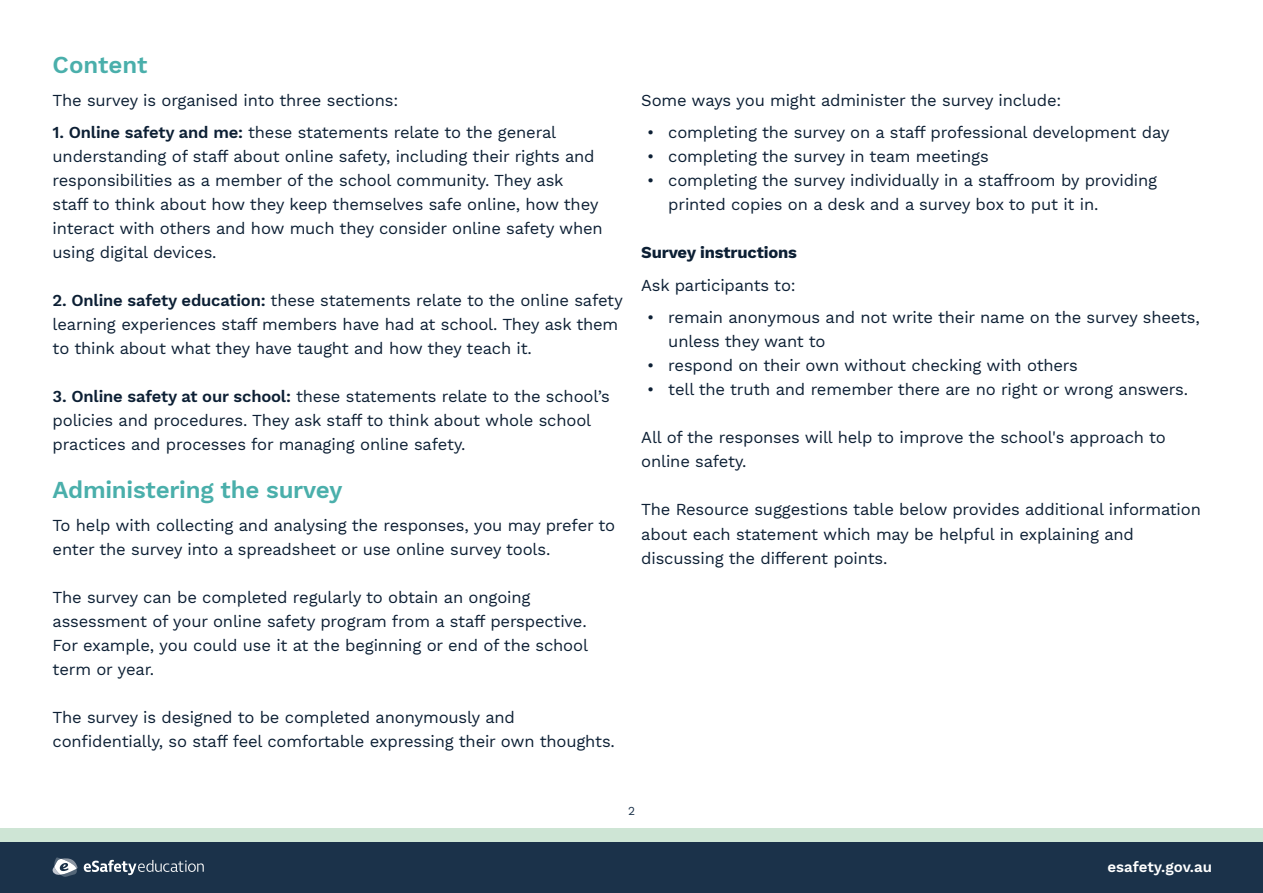
<style>
.page{position:relative;width:1263px;height:893px;background:#fff}
.page>*{position:absolute;margin:0;border:0;box-sizing:border-box;transform-origin:0 0}
.t1{font:600 24px "Work Sans";letter-spacing:-.01em;color:#4aafab}
.t2{font:600 18px "Work Sans";color:#fff}
.t3{font:16.5px/24px "Work Sans";letter-spacing:-.01em;color:#0c1f34}
.t4{font:700 16.5px "Work Sans";letter-spacing:-.01em;color:#0c1f34}
.t5{font:600 15px "Work Sans";color:#fff}
.t6{font:12px "Work Sans";color:#1b324a}
.s1{font-weight:600}
</style>
<div class="page">
<div style="left:0;top:828px;width:1263px;height:19px;background:#cee5d5"></div>
<div style="left:0;top:842px;width:1263px;height:51px;background:#1b324a"></div>
<svg style="left:84px;top:860px;width:120px;height:15px"></svg>
<svg style="left:53px;top:857px;width:25px;height:20px"></svg>
<h1 class="t1" style="left:53px;top:51px;width:96px">Content</h1>
<p class="t3" style="left:53px;top:89px;width:347px">The survey is organised into three sections:</p>
<p class="t3" style="left:53px;top:121px;width:552px"><span class="s1">1. Online safety and me:</span> these statements relate to the general understanding of staff about online safety, including their rights and responsibilities as a member of the school community. They ask staff to think about how they keep themselves safe online, how they interact with others and how much they consider online safety when using digital devices.</p>
<p class="t3" style="left:53px;top:289px;width:572px"><span class="s1">2. Online safety education:</span> these statements relate to the online safety learning experiences staff members have had at school. They ask them to think about what they have taught and how they teach it.</p>
<p class="t3" style="left:53px;top:386px;width:559px"><span class="s1">3. Online safety at our school:</span> these statements relate to the school’s policies and procedures. They ask staff to think about whole school practices and processes for managing online safety.</p>
<h1 class="t1" style="left:53px;top:476px;width:291px">Administering the survey</h1>
<p class="t3" style="left:53px;top:514px;width:564px">To help with collecting and analysing the responses, you may prefer to enter the survey into a spreadsheet or use online survey tools.</p>
<p class="t3" style="left:53px;top:586px;width:537px">The survey can be completed regularly to obtain an ongoing assessment of your online safety program from a staff perspective.<br>For example, you could use it at the beginning or end of the school term or year.</p>
<p class="t3" style="left:53px;top:706px;width:564px">The survey is designed to be completed anonymously and confidentially, so staff feel comfortable expressing their own thoughts.</p>
<p class="t3" style="left:641px;top:89px;width:422px">Some ways you might administer the survey include:</p>
<p class="t3" style="left:647px;top:121px;width:524px">• completing the survey on a staff professional development day</p>
<p class="t3" style="left:647px;top:146px;width:343px">• completing the survey in team meetings</p>
<p class="t3" style="left:668px;top:170px;width:490px;text-indent:-21px">• completing the survey individually in a staffroom by providing printed copies on a desk and a survey box to put it in.</p>
<p class="t4" style="left:641px;top:243px;width:157px">Survey instructions</p>
<p class="t3" style="left:641px;top:274px;width:156px">Ask participants to:</p>
<p class="t3" style="left:668px;top:307px;width:533px;text-indent:-21px">• remain anonymous and not write their name on the survey sheets, unless they want to</p>
<p class="t3" style="left:647px;top:355px;width:432px">• respond on their own without checking with others</p>
<p class="t3" style="left:647px;top:379px;width:543px">• tell the truth and remember there are no right or wrong answers.</p>
<p class="t3" style="left:641px;top:427px;width:526px">All of the responses will help to improve the school's approach to online safety.</p>
<p class="t3" style="left:641px;top:499px;width:561px">The Resource suggestions table below provides additional information about each statement which may be helpful in explaining and discussing the different points.</p>
<p class="t6" style="left:628px;top:803px;width:8px">2</p>
<p class="t2" style="left:1086px;top:855px;width:127px">esafety.gov.au</p>
<p class="t5" style="left:1107px;top:858px;width:106px">esafety.gov.au</p>
</div>
